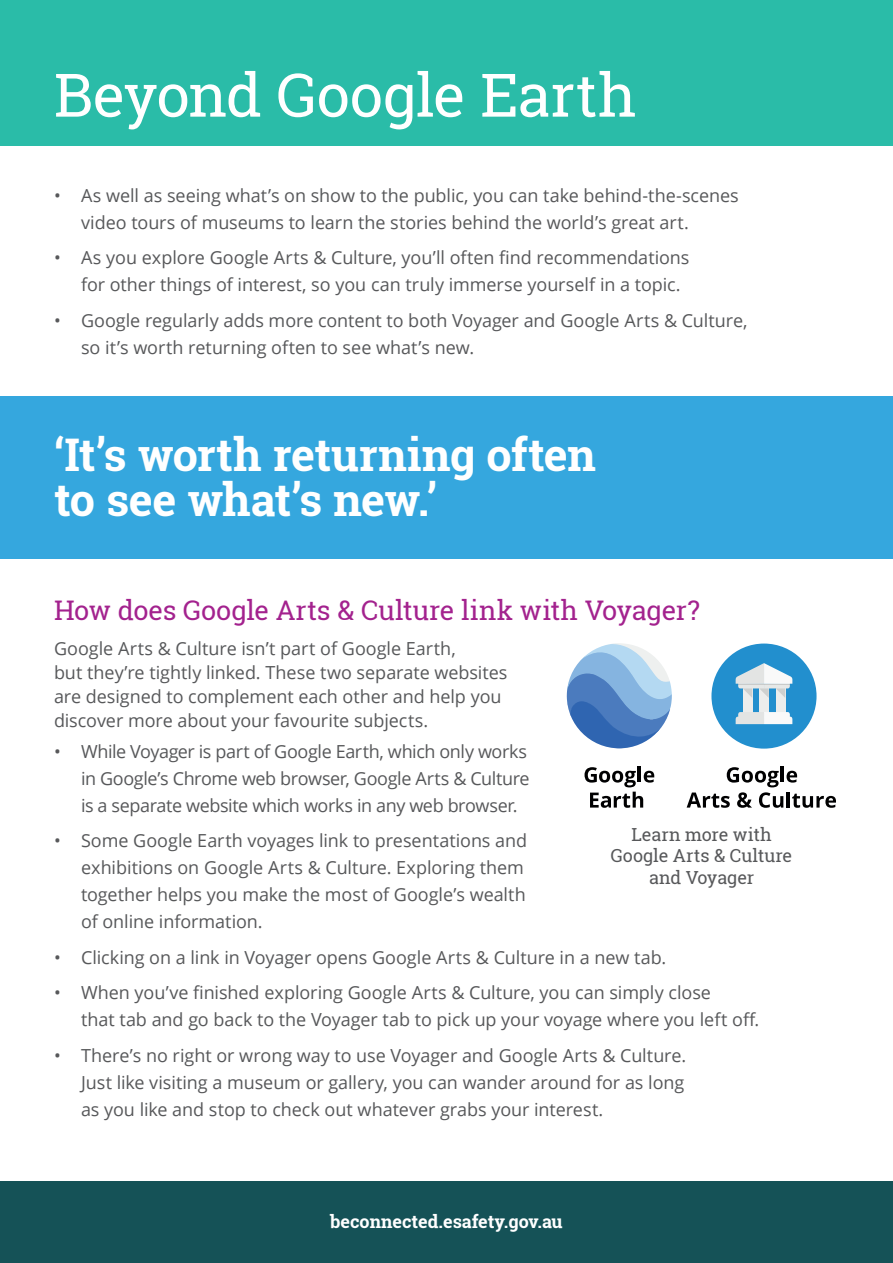
<style>
.page{position:relative;width:893px;height:1263px;background:#fff}
.page>*{position:absolute;margin:0;border:0;box-sizing:border-box;transform-origin:0 0}
.t1{font:60px "Roboto Slab";letter-spacing:-.015em;color:#fff}
.t2{font:700 45px/45px "Roboto Slab";letter-spacing:-.015em;color:#fff}
.t3{font:27px "Roboto Slab";letter-spacing:-.005em;color:#a3228e}
.t4{font:18px/27px "Open Sans";letter-spacing:-.005em;color:#57585a}
.t5{font:18px/27px "Open Sans";letter-spacing:-.025em;color:#57585a}
.t6{font:18px/21.6px "Roboto Slab";letter-spacing:-.005em;color:#57585a;text-align:center}
.t7{font:700 18px "Roboto Slab";color:#fff}
</style>
<div class="page">
<div style="left:0;top:1181px;width:893px;height:82px;background:#155257"></div>
<div style="left:0;top:0;width:893px;height:145px;background:#2abca8"></div>
<div style="left:0;top:396px;width:893px;height:162px;background:#35a7de"></div>
<div style="left:711px;top:643px;width:105px;height:106px;background:#228fce;border-radius:50%"></div>
<div style="left:759px;top:688px;width:10px;height:25px;background:#ecedec"></div>
<div style="left:743px;top:688px;width:9px;height:25px;background:#ecedec"></div>
<div style="left:776px;top:688px;width:9px;height:25px;background:#ecedec"></div>
<svg style="left:735px;top:712px;width:58px;height:12px"></svg>
<svg style="left:736px;top:663px;width:56px;height:35px"></svg>
<hr style="left:638px;top:766px;width:3px;height:16px;background:#000001">
<svg style="left:584px;top:767px;width:70px;height:41px"></svg>
<hr style="left:781px;top:766px;width:3px;height:16px;background:#000001">
<svg style="left:687px;top:767px;width:149px;height:41px"></svg>
<svg style="left:567px;top:643px;width:105px;height:106px"></svg>
<h1 class="t1" style="left:54px;top:54px;width:584px">Beyond Google Earth</h1>
<p class="t4" style="left:81px;top:181px;width:659px;text-indent:-27px">• As well as seeing what’s on show to the public, you can take behind-the-scenes video tours of museums to learn the stories behind the world’s great art.</p>
<p class="t4" style="left:81px;top:244px;width:610px;text-indent:-27px">• As you explore Google Arts &amp; Culture, you’ll often find recommendations for other things of interest, so you can truly immerse yourself in a topic.</p>
<p class="t4" style="left:81px;top:306px;width:668px;text-indent:-27px">• Google regularly adds more content to both Voyager and Google Arts &amp; Culture, so it’s worth returning often to see what’s new.</p>
<h2 class="t2" style="left:54px;top:431px;width:543px">‘It’s worth returning often to see what’s new.’</h2>
<h3 class="t3" style="left:54px;top:592px;width:647px">How does Google Arts &amp; Culture link with Voyager?</h3>
<p class="t4" style="left:54px;top:635px;width:455px;line-height:24px">Google Arts &amp; Culture isn’t part of Google Earth,<br>but they’re tightly linked. These two separate websites are designed to complement each other and help you discover more about your favourite subjects.</p>
<p class="t5" style="left:81px;top:737px;width:450px;text-indent:-27px">• While Voyager is part of Google Earth, which only works in Google’s Chrome web browser, Google Arts &amp; Culture is a separate website which works in any web browser.</p>
<p class="t4" style="left:81px;top:827px;width:448px;text-indent:-27px">• Some Google Earth voyages link to presentations and exhibitions on Google Arts &amp; Culture. Exploring them together helps you make the most of Google’s wealth of online information.</p>
<p class="t4" style="left:54px;top:943px;width:614px">• Clicking on a link in Voyager opens Google Arts &amp; Culture in a new tab.</p>
<p class="t4" style="left:81px;top:979px;width:680px;text-indent:-27px">• When you’ve finished exploring Google Arts &amp; Culture, you can simply close<br>that tab and go back to the Voyager tab to pick up your voyage where you left off.</p>
<p class="t4" style="left:81px;top:1041px;width:607px;text-align:justify;text-indent:-27px">• There’s no right or wrong way to use Voyager and Google Arts &amp; Culture.<br>Just like visiting a museum or gallery, you can wander around for as long as you like and stop to check out whatever grabs your interest.</p>
<p class="t6" style="left:611px;top:823px;width:183px">Learn more with<br>Google Arts &amp; Culture and Voyager</p>
<p class="t7" style="left:330px;top:1209px;width:234px">beconnected.esafety.gov.au</p>
</div>
